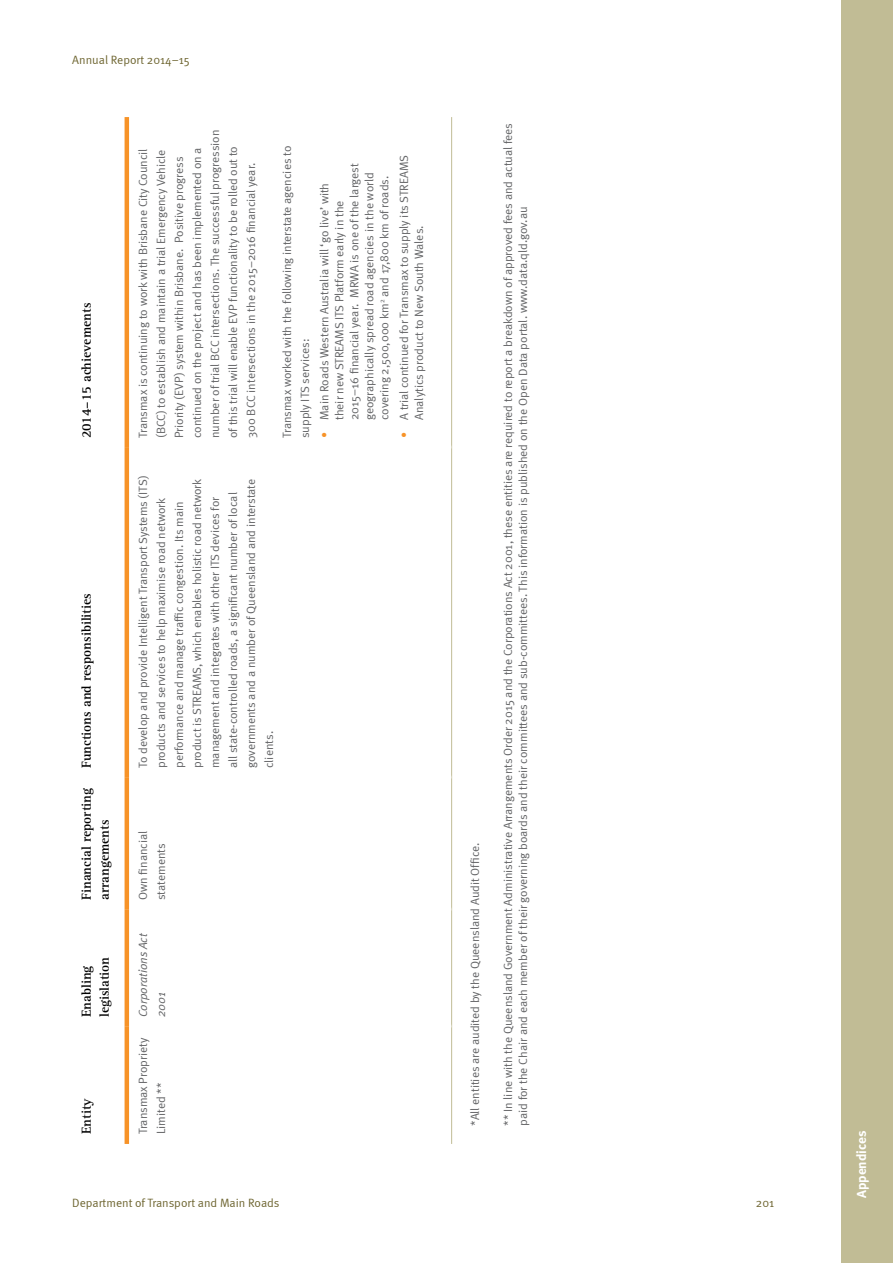
<style>
.page{position:relative;width:893px;height:1263px;background:#fff}
.page>*{position:absolute;margin:0;border:0;box-sizing:border-box;transform-origin:0 0}
.t1{font:700 13.5px/18px "Rotis Serif Std";color:#000}
.t2{font:700 13.5px "Meta";color:#fff}
.t3{font:12px/18px "Meta Normal";color:#636466}
.t4{font:12px "Meta Normal";color:#6f6632}
.t5{font:italic 12px/18px "Meta Normal";letter-spacing:-.005em;color:#636466}
.s1{color:#f79328}
</style>
<div class="page">
<div style="left:841px;top:0;width:52px;height:1263px;background:#c1bc95"></div>
<hr style="left:451px;top:1026px;width:1px;height:118px;background:#c1bc95">
<hr style="left:451px;top:909px;width:1px;height:117px;background:#c1bc95">
<hr style="left:451px;top:777px;width:1px;height:132px;background:#c1bc95">
<hr style="left:451px;top:447px;width:1px;height:330px;background:#c1bc95">
<hr style="left:451px;top:117px;width:1px;height:330px;background:#c1bc95">
<hr style="left:125px;top:1026px;width:4px;height:118px;background:#f79328">
<hr style="left:125px;top:909px;width:4px;height:117px;background:#f79328">
<hr style="left:125px;top:777px;width:4px;height:132px;background:#f79328">
<hr style="left:125px;top:447px;width:4px;height:330px;background:#f79328">
<hr style="left:125px;top:117px;width:4px;height:330px;background:#f79328">
<p class="t4" style="left:72px;top:53px;width:119px">Annual Report 2014–15</p>
<p class="t1" style="left:78px;top:438px;width:137px;rotate:-90deg">2014–15 achievements</p>
<p class="t1" style="left:78px;top:768px;width:176px;rotate:-90deg">Functions and responsibilities</p>
<p class="t1" style="left:78px;top:900px;width:114px;rotate:-90deg">Financial reporting arrangements</p>
<p class="t1" style="left:78px;top:1017px;width:62px;rotate:-90deg">Enabling legislation</p>
<p class="t1" style="left:78px;top:1134px;width:38px;rotate:-90deg">Entity</p>
<p class="t3" style="left:134px;top:438px;width:310px;rotate:-90deg">Transmax is continuing to work with Brisbane City Council (BCC) to establish and maintain a trial Emergency Vehicle Priority (EVP) system within Brisbane. Positive progress continued on the project and has been implemented on a number of trial BCC intersections. The successful progression of this trial will enable EVP functionality to be rolled out to 300 BCC intersections in the 2015–2016 financial year.</p>
<p class="t3" style="left:278px;top:438px;width:294px;rotate:-90deg">Transmax worked with the following interstate agencies to supply ITS services:</p>
<p class="t3" style="left:317px;top:420px;width:258px;line-height:15px;text-indent:-18px;rotate:-90deg"><span class="s1">•</span> Main Roads Western Australia will ‘go live’ with their new STREAMS ITS Platform early in the 2015–16 financial year. MRWA is one of the largest geographically spread road agencies in the world covering 2,500,000 km<sup>2</sup> and 17,800 km of roads.</p>
<p class="t3" style="left:396px;top:420px;width:267px;line-height:15px;text-indent:-18px;rotate:-90deg"><span class="s1">•</span> A trial continued for Transmax to supply its STREAMS<br>Analytics product to New South Wales.</p>
<p class="t3" style="left:134px;top:768px;width:294px;rotate:-90deg">To develop and provide Intelligent Transport Systems (ITS) products and services to help maximise road network performance and manage traffic congestion. Its main product is STREAMS, which enables holistic road network management and integrates with other ITS devices for<br>all state-controlled roads, a significant number of local governments and a number of Queensland and interstate clients.</p>
<p class="t3" style="left:134px;top:900px;width:71px;rotate:-90deg">Own financial statements</p>
<p class="t5" style="left:134px;top:1017px;width:85px;rotate:-90deg">Corporations Act<br>2001</p>
<p class="t3" style="left:134px;top:1134px;width:98px;rotate:-90deg">Transmax Propriety<br>Limited **</p>
<p class="t3" style="left:466px;top:1126px;width:285px;rotate:-90deg">*All entities are audited by the Queensland Audit Office.</p>
<p class="t3" style="left:500px;top:1126px;width:1004px;line-height:15px;rotate:-90deg">** In line with the Queensland Government Administrative Arrangements Order 2015 and the Corporations Act 2001, these entities are required to report a breakdown of approved fees and actual fees paid for the Chair and each member of their governing boards and their committees and sub-committees. This information is published on the Open Data portal. www.data.qld.gov.au</p>
<p class="t4" style="left:72px;top:1196px;width:209px">Department of Transport and Main Roads</p>
<p class="t4" style="left:756px;top:1196px;width:20px">201</p>
<p class="t2" style="left:853px;top:1198px;width:69px;rotate:-90deg">Appendices</p>
</div>
